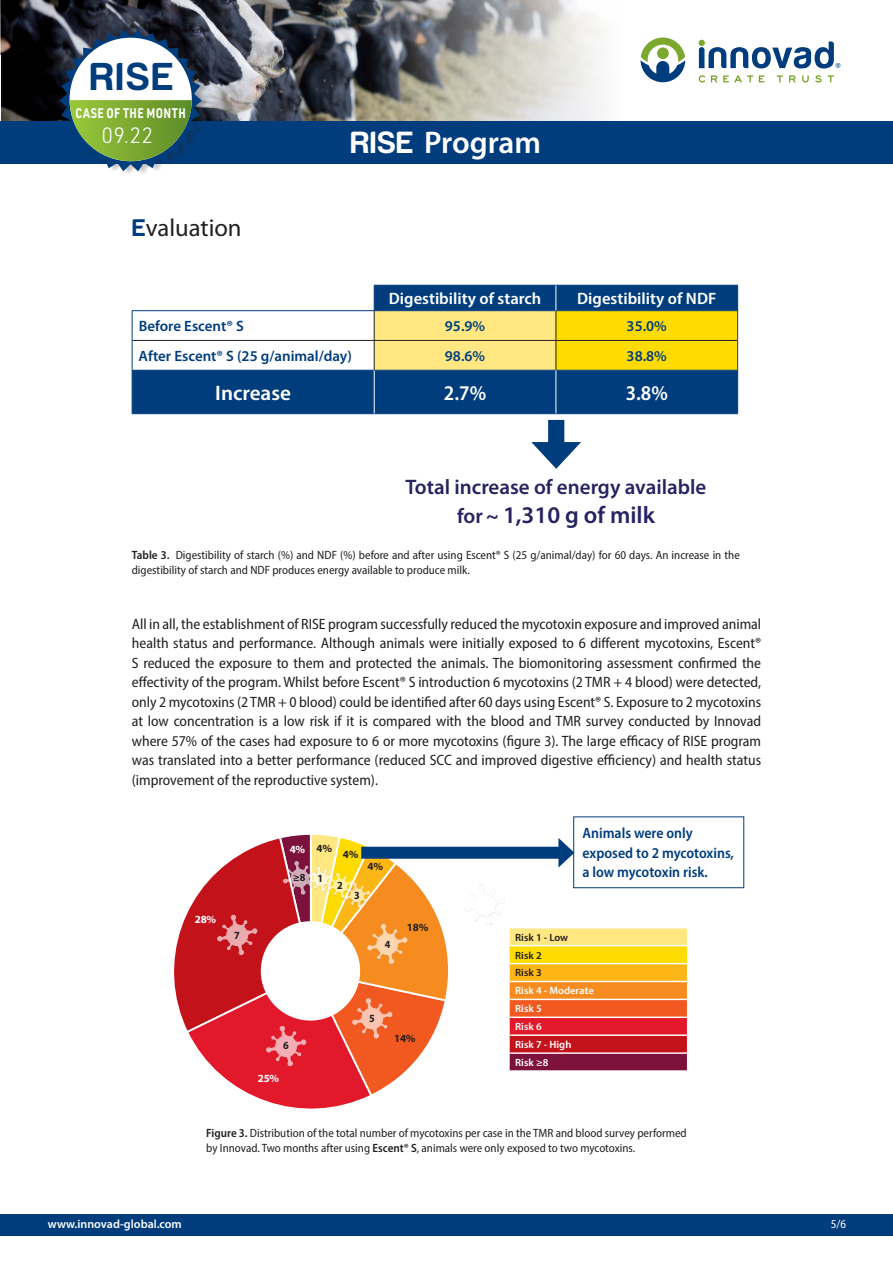
<style>
.page{position:relative;width:893px;height:1263px;background:#fff}
.page>*{position:absolute;margin:0;border:0;box-sizing:border-box;transform-origin:0 0}
.t1{font:700 39.9px "Harabara Mais Bold Harabara Mais";color:#013d7d}
.t2{font:600 31.35px "Myriad Pro";letter-spacing:-.005em;color:#fff}
.t3{font:24.6px "Myriad Pro";color:#231f20}
.t4{font:600 24px "Myriad Pro";color:#272360}
.t5{font:300 21.75px "URWDIN";color:#fff}
.t6{font:600 21px "Myriad Pro";color:#272360}
.t7{font:600 semi-condensed 21px "Myriad Pro";color:#fff;scale:1.08 1}
.t8{font:600 semi-condensed 21px "Myriad Pro";color:#fff}
.t9{font:600 semi-condensed 16.5px "Myriad Pro";color:#fff;scale:1.08 1}
.t10{font:semi-condensed 15px/19.5px "Myriad Pro";color:#231f20;text-align:justify}
.t11{font:600 15px "Myriad Pro";color:#013d7d}
.t12{font:600 semi-condensed 15px/19.5px "Myriad Pro";color:#013d7d}
.t13{font:700 13.65px "URWDIN";letter-spacing:.04em;color:#fff;scale:.8 1}
.t14{font:semi-condensed 12px/15px "Myriad Pro";color:#231f20}
.t15{font:600 12px "Myriad Pro";color:#fff}
.t16{font:semi-condensed 12px "Myriad Pro";color:#fff}
.t17{font:700 10.95px "Myriad Pro";color:#231f20}
.t18{font:700 semi-condensed 10.95px "Myriad Pro";color:#231f20}
.t19{font:700 10.95px "Myriad Pro";color:#fff}
.t20{font:600 semi-condensed 10.5px/17.9px "Myriad Pro";color:#fff;scale:1.08 1}
.t21{font:600 semi-condensed 10.5px/17.9px "Myriad Pro";color:#231f20;scale:1.08 1}
.s1{font-family:"Harabara Mais Bold Harabara Mais";font-weight:700}
.s2{font-family:"Harabara Mais Bold Harabara Mais";font-weight:700;color:#013d7d}
.s3{font-size:21px}
.s4{font-weight:600}
</style>
<div class="page">
<div style="left:509px;top:928px;width:179px;height:18px;background:#ffe781"></div>
<div style="left:509px;top:946px;width:179px;height:17px;background:#ffdc01"></div>
<div style="left:509px;top:963px;width:179px;height:18px;background:#fcb615"></div>
<div style="left:509px;top:981px;width:179px;height:18px;background:#f68b1f"></div>
<div style="left:509px;top:999px;width:179px;height:18px;background:#f15921"></div>
<div style="left:509px;top:1017px;width:179px;height:18px;background:#e2192b"></div>
<div style="left:509px;top:1035px;width:179px;height:18px;background:#c4121a"></div>
<div style="left:509px;top:1053px;width:179px;height:18px;background:#7c123b"></div>
<hr style="left:510px;top:945px;width:177px;height:1px;background:#fff">
<hr style="left:510px;top:963px;width:177px;height:1px;background:#fff">
<hr style="left:510px;top:981px;width:177px;height:1px;background:#fff">
<hr style="left:510px;top:999px;width:177px;height:1px;background:#fff">
<hr style="left:510px;top:1016px;width:177px;height:2px;background:#fff">
<hr style="left:510px;top:1034px;width:177px;height:2px;background:#fff">
<hr style="left:510px;top:1052px;width:177px;height:2px;background:#fff">
<hr style="left:508px;top:1070px;width:180px;height:2px;background:#fff">
<svg style="left:687px;top:928px;width:1px;height:142px"></svg>
<svg style="left:465px;top:884px;width:45px;height:186px"></svg>
<svg style="left:174px;top:834px;width:283px;height:275px"></svg>
<img style="left:0;top:0;width:603px;height:121px">
<div style="left:0;top:1214px;width:893px;height:22px;background:#013d7d"></div>
<div style="left:0;top:121px;width:893px;height:43px;background:#013d7d"></div>
<svg style="left:699px;top:75px;width:6px;height:8px"></svg>
<svg style="left:711px;top:75px;width:6px;height:7px"></svg>
<svg style="left:723px;top:75px;width:30px;height:7px"></svg>
<svg style="left:759px;top:75px;width:5px;height:7px"></svg>
<svg style="left:777px;top:75px;width:6px;height:7px"></svg>
<svg style="left:789px;top:75px;width:7px;height:7px"></svg>
<svg style="left:802px;top:75px;width:7px;height:8px"></svg>
<svg style="left:815px;top:75px;width:7px;height:8px"></svg>
<svg style="left:828px;top:75px;width:6px;height:7px"></svg>
<svg style="left:640px;top:38px;width:45px;height:44px"></svg>
<svg style="left:699px;top:40px;width:141px;height:29px"></svg>
<div style="left:61px;top:28px;width:149px;height:148px;background:#231f20;opacity:.25"></div>
<svg style="left:60px;top:30px;width:142px;height:141px"></svg>
<svg style="left:133px;top:285px;width:604px;height:128px;fill:#013d7d"></svg>
<hr style="left:132px;top:340px;width:242px;height:1px;background:#231f20">
<hr style="left:132px;top:310px;width:242px;height:1px;background:#013d7d">
<svg style="left:132px;top:311px;width:1px;height:29px"></svg>
<hr style="left:132px;top:340px;width:1px;height:30px;background:#013d7d">
<svg style="left:374px;top:285px;width:364px;height:85px;background:#aba953"></svg>
<hr style="left:132px;top:370px;width:242px;height:1px;background:#013d7d">
<hr style="left:132px;top:370px;width:1px;height:43px;background:#013d7d">
<hr style="left:374px;top:370px;width:182px;height:1px;background:#013d7d">
<hr style="left:556px;top:370px;width:182px;height:1px;background:#013d7d">
<hr style="left:737px;top:370px;width:1px;height:43px;background:#013d7d">
<hr style="left:132px;top:413px;width:242px;height:1px;background:#013d7d">
<hr style="left:374px;top:413px;width:182px;height:1px;background:#013d7d">
<hr style="left:556px;top:413px;width:182px;height:1px;background:#013d7d">
<hr style="left:374px;top:370px;width:1px;height:43px;background:#fff">
<hr style="left:556px;top:370px;width:1px;height:43px;background:#fff">
<div style="left:548px;top:420px;width:16px;height:32px;background:#013d7d"></div>
<svg style="left:531px;top:442px;width:50px;height:27px"></svg>
<div style="left:361px;top:847px;width:204px;height:12px;background:#013d7d"></div>
<svg style="left:558px;top:838px;width:15px;height:29px"></svg>
<div style="left:573px;top:816px;width:171px;height:72px;border:1px solid #013d7d"></div>
<h1 class="t1" style="left:89px;top:53px;width:86px">RISE</h1>
<h3 class="t5" style="left:102px;top:121px;width:53px">09.22</h3>
<h2 class="t2" style="left:350px;top:123px;width:192px"><span class="s1">RISE</span> Program</h2>
<p class="t13" style="left:76px;top:104px;width:139px">CASE OF THE MONTH</p>
<h3 class="t3" style="left:132px;top:213px;width:111px"><span class="s2">E</span>valuation</h3>
<p class="t9" style="left:389px;top:288px;width:143px">Digestibility of starch</p>
<p class="t9" style="left:577px;top:288px;width:130px">Digestibility of NDF</p>
<p class="t11" style="left:139px;top:317px;width:107px">Before Escent® S</p>
<p class="t11" style="left:445px;top:317px;width:42px">95.9%</p>
<p class="t11" style="left:627px;top:317px;width:42px">35.0%</p>
<p class="t11" style="left:139px;top:346px;width:215px">After Escent® S (25 g/animal/day)</p>
<p class="t11" style="left:445px;top:346px;width:42px">98.6%</p>
<p class="t11" style="left:627px;top:346px;width:42px">38.8%</p>
<h3 class="t7" style="left:215px;top:380px;width:72px">Increase</h3>
<h3 class="t8" style="left:444px;top:380px;width:44px">2.7%</h3>
<h3 class="t8" style="left:626px;top:380px;width:44px">3.8%</h3>
<h3 class="t6" style="left:405px;top:474px;width:302px">Total increase of energy available</h3>
<h3 class="t4" style="left:457px;top:500px;width:199px"><span class="s3">for ~</span> 1,310 g of milk</h3>
<p class="t14" style="left:132px;top:547px;width:610px"><span class="s4">Table 3.</span> Digestibility of starch (%) and NDF (%) before and after using Escent® S (25 g/animal/day) for 60 days. An increase in the digestibility of starch and NDF produces energy available to produce milk.</p>
<p class="t10" style="left:132px;top:614px;width:631px">All in all, the establishment of RISE program successfully reduced the mycotoxin exposure and improved animal health status and performance. Although animals were initially exposed to 6 different mycotoxins, Escent® S reduced the exposure to them and protected the animals. The biomonitoring assessment confirmed the effectivity of the program. Whilst before Escent® S introduction 6 mycotoxins (2 TMR + 4 blood) were detected, only 2 mycotoxins (2 TMR + 0 blood) could be identified after 60 days using Escent® S. Exposure to 2 mycotoxins at low concentration is a low risk if it is compared with the blood and TMR survey conducted by Innovad where 57% of the cases had exposure to 6 or more mycotoxins (figure 3). The large efficacy of RISE program was translated into a better performance (reduced SCC and improved digestive efficiency) and health status (improvement of the reproductive system).</p>
<p class="t19" style="left:195px;top:912px;width:23px">28%</p>
<p class="t18" style="left:234px;top:928px;width:7px">7</p>
<p class="t19" style="left:290px;top:842px;width:17px">4%</p>
<p class="t17" style="left:317px;top:841px;width:17px">4%</p>
<p class="t17" style="left:343px;top:847px;width:17px">4%</p>
<p class="t18" style="left:293px;top:871px;width:32px">≥8 1</p>
<p class="t18" style="left:337px;top:878px;width:7px">2</p>
<p class="t18" style="left:354px;top:888px;width:7px">3</p>
<p class="t17" style="left:368px;top:859px;width:17px">4%</p>
<p class="t18" style="left:385px;top:937px;width:7px">4</p>
<p class="t17" style="left:407px;top:920px;width:23px">18%</p>
<p class="t18" style="left:283px;top:1039px;width:7px">6</p>
<p class="t19" style="left:258px;top:1071px;width:23px">25%</p>
<p class="t18" style="left:369px;top:1012px;width:7px">5</p>
<p class="t17" style="left:394px;top:1031px;width:23px">14%</p>
<p class="t12" style="left:583px;top:823px;width:153px">Animals were only exposed to 2 mycotoxins, a low mycotoxin risk.</p>
<p class="t21" style="left:515px;top:928px;width:51px">Risk 1 - Low<br>Risk 2<br>Risk 3</p>
<p class="t20" style="left:515px;top:982px;width:74px">Risk 4 - Moderate<br>Risk 5<br>Risk 6<br>Risk 7 - High<br>Risk ≥8</p>
<p class="t14" style="left:206px;top:1125px;width:482px"><span class="s4">Figure 3.</span> Distribution of the total number of mycotoxins per case in the TMR and blood survey performed by Innovad. Two months after using <span class="s4">Escent® S</span>, animals were only exposed to two mycotoxins.</p>
<p class="t15" style="left:48px;top:1216px;width:135px">www.innovad-global.com</p>
<p class="t16" style="left:831px;top:1217px;width:17px">5/6</p>
</div>
